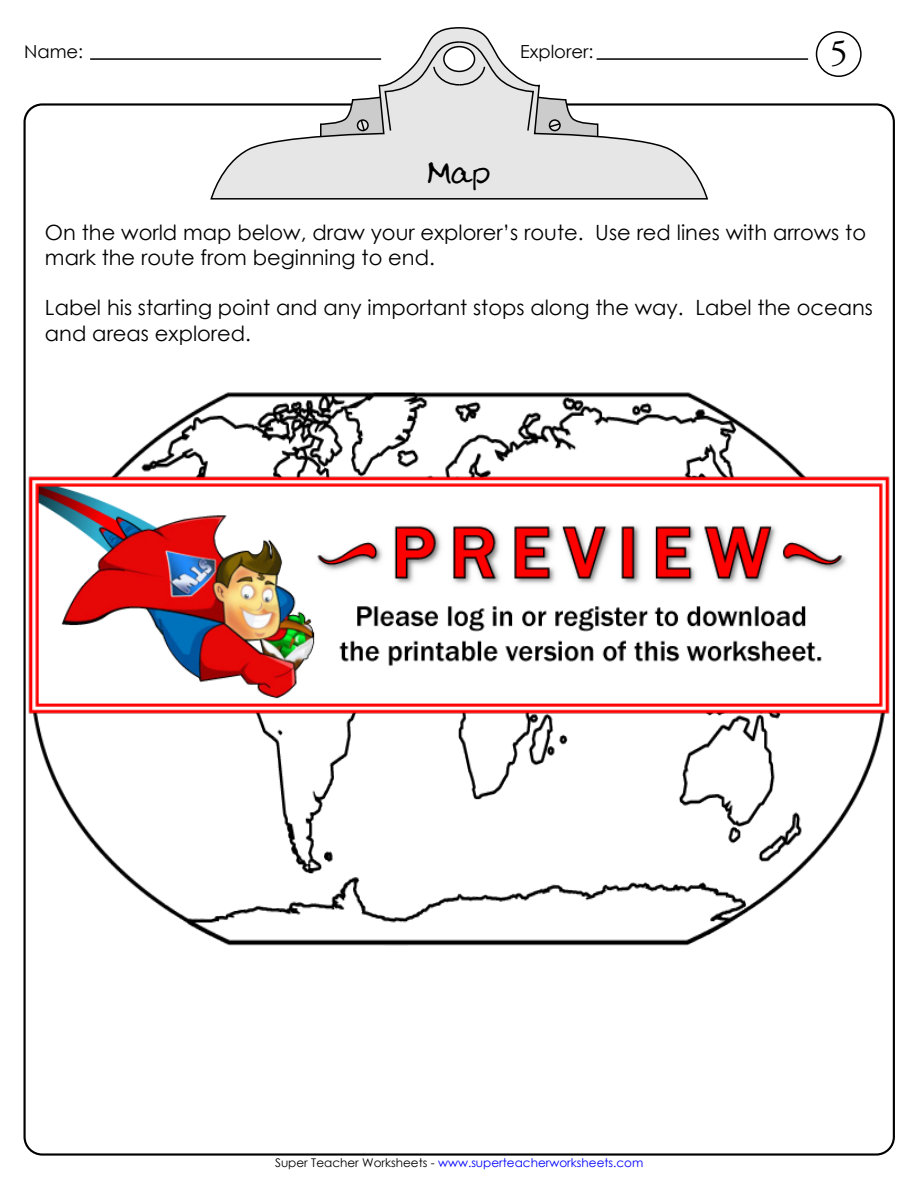
<style>
.page{position:relative;width:918px;height:1188px;background:#fff}
.page>*{position:absolute;margin:0;border:0;box-sizing:border-box;transform-origin:0 0}
.t1{font:36px "Jane Doe Fontgod.com";color:#000}
.t2{font:36px "Adobe Garamond Pro";color:#000}
.t3{font:21px/25.2px "Century Gothic 2";color:#000}
.t4{font:18px "Century Gothic 2";color:#000}
.t5{font:12px "Century Gothic 2";color:#00f}
.s1{color:#000}
</style>
<div class="page">
<svg style="left:210px;top:27px;width:499px;height:173px"></svg>
<svg style="left:319px;top:41px;width:280px;height:100px"></svg>
<hr style="left:90px;top:58px;width:291px;height:2px;background:#000">
<hr style="left:597px;top:58px;width:211px;height:2px;background:#000">
<div style="left:816px;top:31px;width:46px;height:46px;border:2px solid #000;border-radius:50%"></div>
<img style="left:23px;top:273px;width:872px;height:792px">
<img style="left:23px;top:470px;width:872px;height:248px">
<p class="t4" style="left:24px;top:38px;width:61px">Name:</p>
<p class="t4" style="left:520px;top:38px;width:75px">Explorer:</p>
<h1 class="t2" style="left:830px;top:31px;width:19px">5</h1>
<h1 class="t1" style="left:428px;top:147px;width:64px">Map</h1>
<p class="t3" style="left:45px;top:219px;width:823px">On the world map below, draw your explorer’s route. Use red lines with arrows to mark the route from beginning to end.</p>
<p class="t3" style="left:45px;top:295px;width:830px">Label his starting point and any important stops along the way. Label the oceans and areas explored.</p>
<p class="t5" style="left:275px;top:1154px;width:370px"><span class="s1">Super Teacher Worksheets -</span> www.superteacherworksheets.com</p>
</div>
